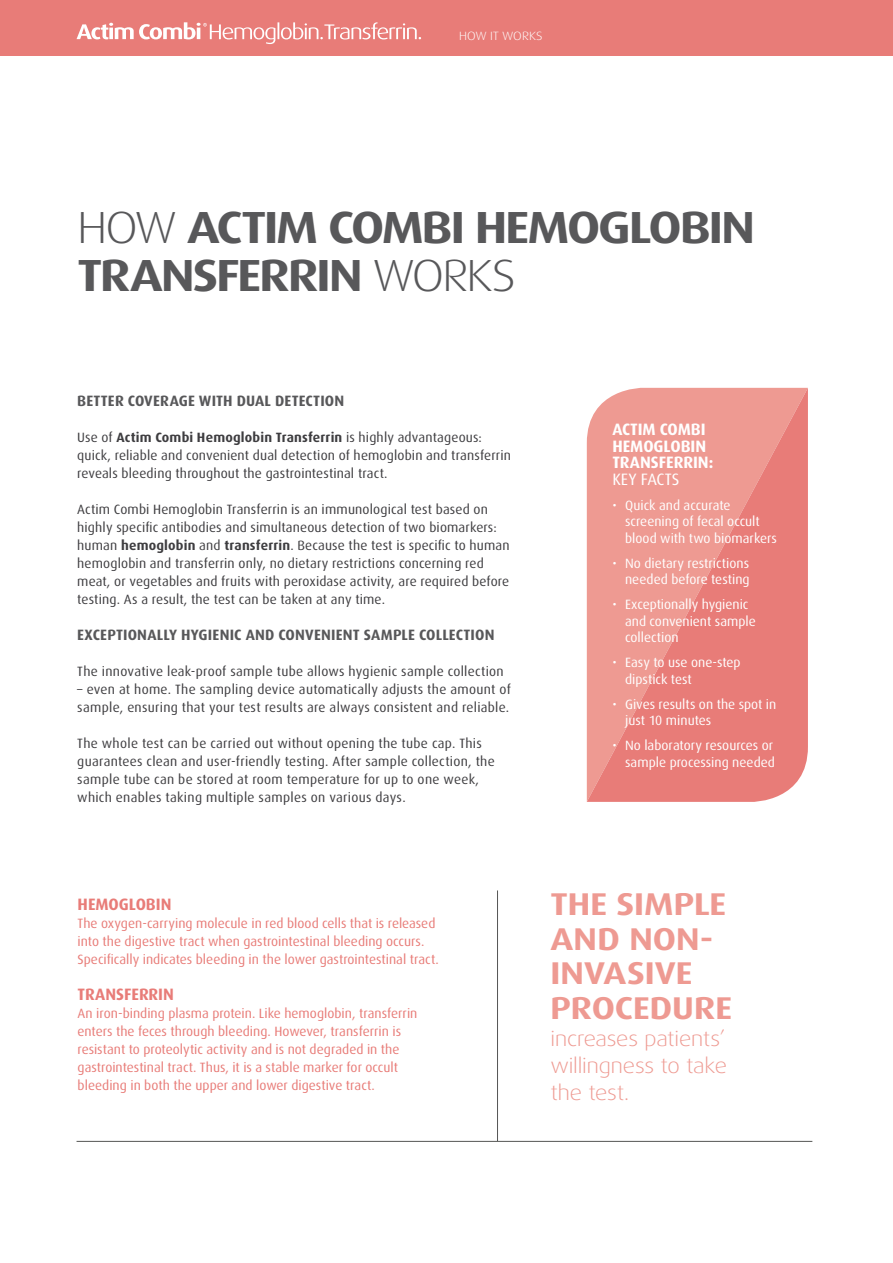
<style>
.page{position:relative;width:893px;height:1263px;background:#fff}
.page>*{position:absolute;margin:0;border:0;box-sizing:border-box;transform-origin:0 0}
.t1{font:700 45px/48px "Dax Wide";letter-spacing:-.04em;color:#58585a}
.t2{font:700 31.5px/34.5px "Dax Wide";color:#ee9a92}
.t3{font:300 21px/27px "Dax Wide";letter-spacing:-.005em;color:#ee9a92;text-align:justify}
.t4{font:700 16.5px/16.5px "Dax";letter-spacing:-.005em;color:#fff}
.t5{font:700 16.5px "Dax";color:#e87c78}
.t6{font:16.5px "Dax";letter-spacing:-.005em;color:#fff}
.t7{font:700 15px "Dax";letter-spacing:.01em;color:#58585a}
.t8{font:13.5px/18px "Dax";letter-spacing:.015em;color:#3e3d40}
.t9{font:13.5px/18px "Dax";color:#e87c78}
.t10{font:13.5px/16.5px "Dax";color:#fff}
.t11{font:300 12px "Dax Wide";color:#fff}
.s1{font-weight:300}
.s2{font-weight:700}
</style>
<div class="page">
<div style="left:0;top:0;width:893px;height:55px;background:#e87c78"></div>
<svg style="left:77px;top:22px;width:344px;height:22px"></svg>
<hr style="left:77px;top:1141px;width:735px;height:1px;background:#555654">
<hr style="left:497px;top:890px;width:1px;height:251px;background:#555654">
<svg style="left:587px;top:388px;width:221px;height:414px;background:#eb8c86"></svg>
<p class="t11" style="left:459px;top:29px;width:85px">HOW IT WORKS</p>
<h1 class="t1" style="left:78px;top:203px;width:679px"><span class="s1">HOW</span> ACTIM COMBI HEMOGLOBIN<br>TRANSFERRIN <span class="s1">WORKS</span></h1>
<p class="t7" style="left:77px;top:392px;width:269px">BETTER COVERAGE WITH DUAL DETECTION</p>
<p class="t8" style="left:77px;top:428px;width:435px">Use of <span class="s2">Actim Combi Hemoglobin Transferrin</span> is highly advantageous: quick, reliable and convenient dual detection of hemoglobin and transferrin reveals bleeding throughout the gastrointestinal tract.</p>
<p class="t8" style="left:77px;top:500px;width:434px">Actim Combi Hemoglobin Transferrin is an immunological test based on highly specific antibodies and simultaneous detection of two biomarkers: human <span class="s2">hemoglobin</span> and <span class="s2">transferrin</span>. Because the test is specific to human hemoglobin and transferrin only, no dietary restrictions concerning red meat, or vegetables and fruits with peroxidase activity, are required before testing. As a result, the test can be taken at any time.</p>
<p class="t7" style="left:77px;top:626px;width:419px">EXCEPTIONALLY HYGIENIC AND CONVENIENT SAMPLE COLLECTION</p>
<p class="t8" style="left:77px;top:662px;width:428px">The innovative leak-proof sample tube allows hygienic sample collection</p>
<p class="t8" style="left:77px;top:680px;width:435px">– even at home. The sampling device automatically adjusts the amount of sample, ensuring that your test results are always consistent and reliable.</p>
<p class="t8" style="left:77px;top:734px;width:419px">The whole test can be carried out without opening the tube cap. This guarantees clean and user-friendly testing. After sample collection, the sample tube can be stored at room temperature for up to one week, which enables taking multiple samples on various days.</p>
<p class="t5" style="left:78px;top:895px;width:95px">HEMOGLOBIN</p>
<p class="t9" style="left:78px;top:914px;width:363px">The oxygen-carrying molecule in red blood cells that is released into the digestive tract when gastrointestinal bleeding occurs.<br>Specifically indicates bleeding in the lower gastrointestinal tract.</p>
<p class="t5" style="left:78px;top:985px;width:98px">TRANSFERRIN</p>
<p class="t9" style="left:78px;top:1004px;width:341px">An iron-binding plasma protein. Like hemoglobin, transferrin enters the feces through bleeding. However, transferrin is resistant to proteolytic activity and is not degraded in the gastrointestinal tract. Thus, it is a stable marker for occult bleeding in both the upper and lower digestive tract.</p>
<p class="t4" style="left:612px;top:421px;width:102px">ACTIM COMBI<br>HEMOGLOBIN<br>TRANSFERRIN:</p>
<p class="t6" style="left:612px;top:470px;width:68px">KEY FACTS</p>
<p class="t10" style="left:625px;top:497px;width:153px;text-indent:-13px">• Quick and accurate screening of fecal occult blood with two biomarkers</p>
<p class="t10" style="left:612px;top:555px;width:139px;text-align:right">• No dietary restrictions needed before testing</p>
<p class="t10" style="left:625px;top:596px;width:132px;text-indent:-13px">• Exceptionally hygienic and convenient sample collection</p>
<p class="t10" style="left:625px;top:654px;width:117px;text-indent:-13px">• Easy to use one-step dipstick test</p>
<p class="t10" style="left:625px;top:696px;width:153px;text-indent:-13px">• Gives results on the spot in just 10 minutes</p>
<p class="t10" style="left:612px;top:737px;width:164px;text-align:right">• No laboratory resources or sample processing needed</p>
<h2 class="t2" style="left:550px;top:887px;width:183px">THE SIMPLE<br>AND NON-<br>INVASIVE<br>PROCEDURE</h2>
<h3 class="t3" style="left:550px;top:1025px;width:178px">increases patients’ willingness to take the test.</h3>
</div>
